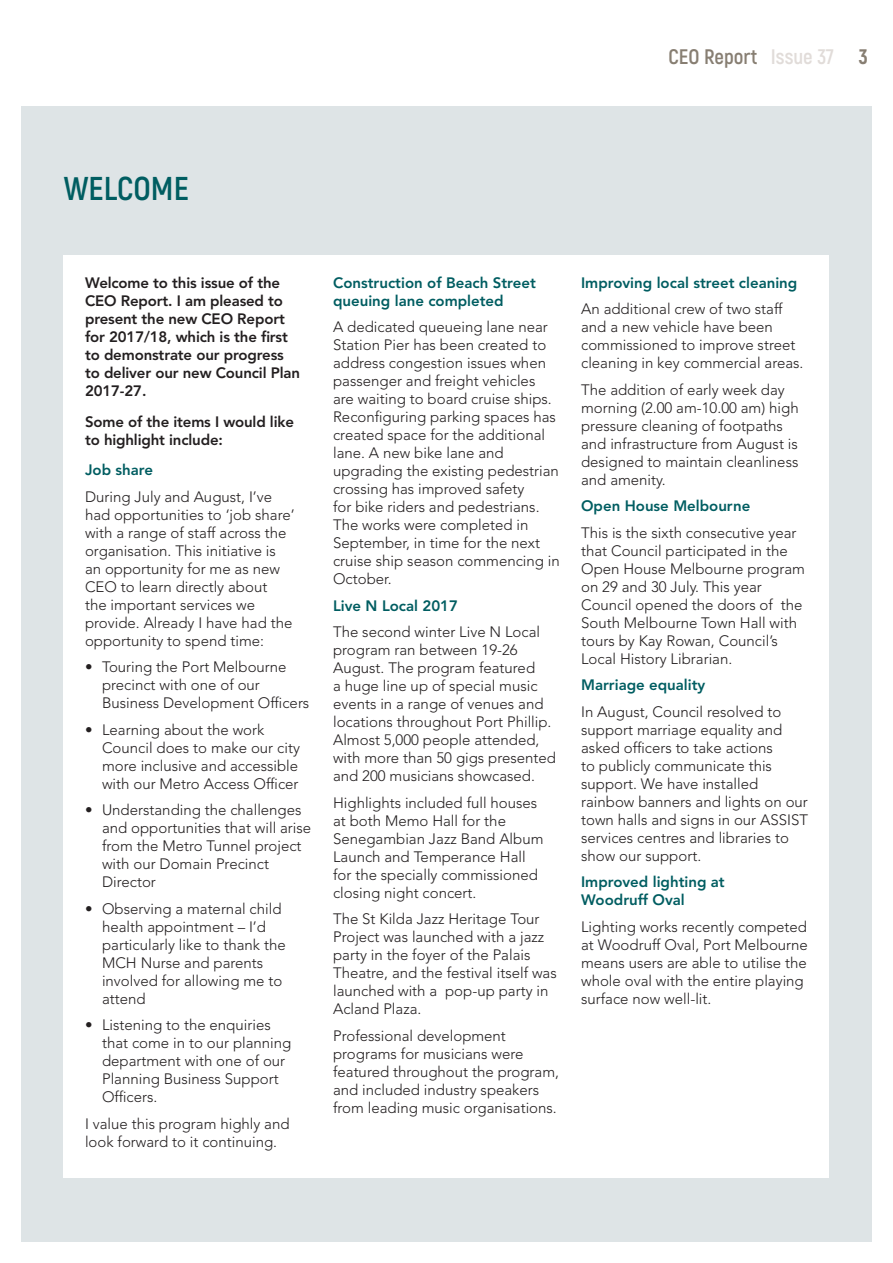
<style>
.page{position:relative;width:893px;height:1263px;background:#fff}
.page>*{position:absolute;margin:0;border:0;box-sizing:border-box;transform-origin:0 0}
.HEADING_3{font:700 33px "Akrobat";color:#005d61}
.t1{font:700 21px "Akrobat";color:#877e72}
.Body{font:300 15px/18px "Avenir LT Std";color:#231f20}
.Subheading_2__Span{font:800 15px/18px "Avenir LT Std";letter-spacing:-.01em;color:#231f20}
.Body-2{font:800 15px/18px "Avenir LT Std";color:#005d61}
.s1{color:#e1dcd9}
.s2{font-weight:800}
</style>
<div class="page">
<div style="left:21px;top:106px;width:851px;height:1136px;background:#dee4e6"></div>
<div style="left:64px;top:255px;width:765px;height:923px;background:#fff"></div>
<h2 class="t1" style="left:668px;top:43px;width:201px">CEO Report <span class="s1">Issue 37</span> <span class="s2">3</span></h2>
<p class="HEADING_3" style="left:64px;top:168px;width:127px">WELCOME</p>
<p class="Subheading_2__Span" style="left:85px;top:274px;width:216px">Welcome to this issue of the<br>CEO Report. I am pleased to present the new CEO Report for 2017/18, which is the first to demonstrate our progress to deliver our new Council Plan<br>2017-27.</p>
<p class="Subheading_2__Span" style="left:85px;top:412px;width:210px">Some of the items I would like to highlight include:</p>
<p class="Body-2" style="left:85px;top:461px;width:70px">Job share</p>
<p class="Body" style="left:85px;top:488px;width:211px">During July and August, I’ve had opportunities to ‘job share’ with a range of staff across the organisation. This initiative is an opportunity for me as new<br>CEO to learn directly about<br>the important services we provide. Already I have had the opportunity to spend time:</p>
<p class="Body" style="left:102px;top:658px;width:209px;text-indent:-17px">• Touring the Port Melbourne precinct with one of our<br>Business Development Officers</p>
<p class="Body" style="left:102px;top:721px;width:199px;text-indent:-17px">• Learning about the work<br>Council does to make our city more inclusive and accessible with our Metro Access Officer</p>
<p class="Body" style="left:102px;top:801px;width:211px;text-indent:-17px">• Understanding the challenges and opportunities that will arise from the Metro Tunnel project with our Domain Precinct<br>Director</p>
<p class="Body" style="left:102px;top:900px;width:185px;text-indent:-17px">• Observing a maternal child health appointment – I’d particularly like to thank the<br>MCH Nurse and parents involved for allowing me to attend</p>
<p class="Body" style="left:102px;top:1016px;width:191px;text-indent:-17px">• Listening to the enquiries that come in to our planning department with one of our<br>Planning Business Support<br>Officers.</p>
<p class="Body" style="left:85px;top:1115px;width:206px">I value this program highly and look forward to it continuing.</p>
<p class="Body-2" style="left:333px;top:274px;width:204px">Construction of Beach Street queuing lane completed</p>
<p class="Body" style="left:333px;top:318px;width:228px">A dedicated queueing lane near<br>Station Pier has been created to address congestion issues when passenger and freight vehicles are waiting to board cruise ships.<br>Reconfiguring parking spaces has created space for the additional lane. A new bike lane and upgrading the existing pedestrian crossing has improved safety<br>for bike riders and pedestrians.<br>The works were completed in<br>September, in time for the next cruise ship season commencing in<br>October.</p>
<p class="Body-2" style="left:333px;top:597px;width:126px">Live N Local 2017</p>
<p class="Body" style="left:333px;top:623px;width:224px">The second winter Live N Local program ran between 19-26<br>August. The program featured<br>a huge line up of special music events in a range of venues and locations throughout Port Phillip.<br>Almost 5,000 people attended, with more than 50 gigs presented and 200 musicians showcased.</p>
<p class="Body" style="left:333px;top:794px;width:212px">Highlights included full houses at both Memo Hall for the<br>Senegambian Jazz Band Album<br>Launch and Temperance Hall for the specially commissioned closing night concert.</p>
<p class="Body" style="left:333px;top:910px;width:225px">The St Kilda Jazz Heritage Tour<br>Project was launched with a jazz party in the foyer of the Palais<br>Theatre, and the festival itself was launched with a pop-up party in<br>Acland Plaza.</p>
<p class="Body" style="left:333px;top:1027px;width:227px">Professional development programs for musicians were featured throughout the program, and included industry speakers from leading music organisations.</p>
<p class="Body-2" style="left:581px;top:274px;width:218px">Improving local street cleaning</p>
<p class="Body" style="left:581px;top:300px;width:224px">An additional crew of two staff and a new vehicle have been commissioned to improve street cleaning in key commercial areas.</p>
<p class="Body" style="left:581px;top:381px;width:219px">The addition of early week day morning (2.00 am-10.00 am) high pressure cleaning of footpaths and infrastructure from August is designed to maintain cleanliness and amenity.</p>
<p class="Body-2" style="left:581px;top:497px;width:171px">Open House Melbourne</p>
<p class="Body" style="left:581px;top:524px;width:225px">This is the sixth consecutive year that Council participated in the<br>Open House Melbourne program on 29 and 30 July. This year<br>Council opened the doors of the<br>South Melbourne Town Hall with tours by Kay Rowan, Council’s<br>Local History Librarian.</p>
<p class="Body-2" style="left:581px;top:676px;width:126px">Marriage equality</p>
<p class="Body" style="left:581px;top:703px;width:228px">In August, Council resolved to support marriage equality and asked officers to take actions<br>to publicly communicate this support. We have installed rainbow banners and lights on our town halls and signs in our ASSIST services centres and libraries to show our support.</p>
<p class="Body-2" style="left:581px;top:873px;width:145px">Improved lighting at<br>Woodruff Oval</p>
<p class="Body" style="left:581px;top:918px;width:228px">Lighting works recently competed at Woodruff Oval, Port Melbourne means users are able to utilise the whole oval with the entire playing surface now well-lit.</p>
</div>
